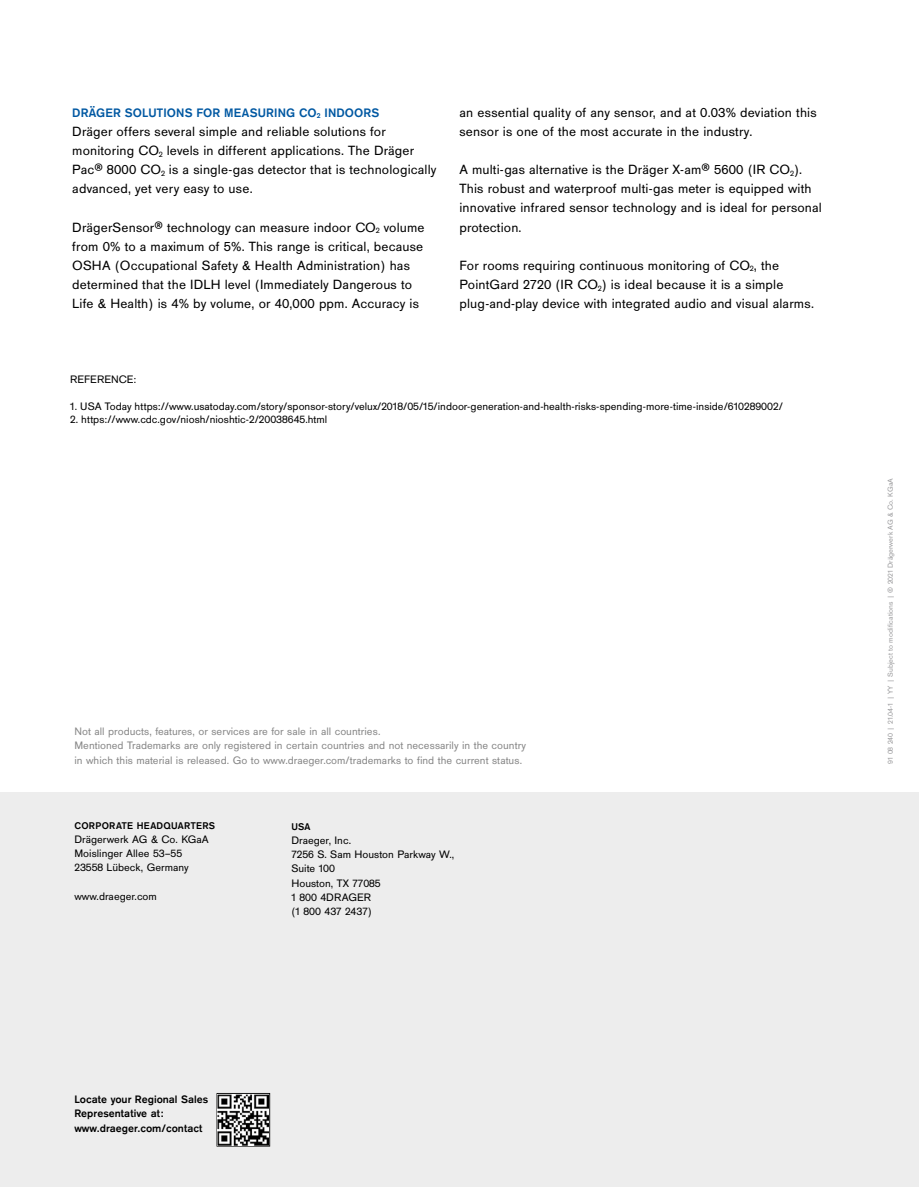
<style>
.page{position:relative;width:919px;height:1187px;background:#fff}
.page>*{position:absolute;margin:0;border:0;box-sizing:border-box;transform-origin:0 0}
.t1{font:13.8px/19px "Draeger San";letter-spacing:.01em;color:#000}
.t2{font:700 12.75px "Draeger San";letter-spacing:.01em;color:#0058a2}
.t3{font:11.25px/14.2px "Draeger San";color:#000}
.t4{font:11.25px/14.2px "Draeger San";color:#878787}
.t5{font:700 11.25px/14.2px "Draeger San";color:#000}
.t6{font:700 10.2px "Draeger San";letter-spacing:.025em;color:#000}
.t7{font:7.5px "Draeger San";color:#9c9c9e}
</style>
<div class="page">
<div style="left:0;top:792px;width:918px;height:394px;background:#ededed"></div>
<svg style="left:216px;top:1093px;width:54px;height:53px"></svg>
<img style="left:218px;top:1094px;width:51px;height:51px">
<p class="t2" style="left:72px;top:105px;width:309px">DRÄGER SOLUTIONS FOR MEASURING CO<sub>2</sub> INDOORS</p>
<p class="t1" style="left:72px;top:122px;width:365px">Dräger offers several simple and reliable solutions for monitoring CO<sub>2</sub> levels in different applications. The Dräger Pac® 8000 CO<sub>2</sub> is a single-gas detector that is technologically advanced, yet very easy to use.</p>
<p class="t1" style="left:72px;top:218px;width:354px">DrägerSensor® technology can measure indoor CO<sub>2</sub> volume from 0% to a maximum of 5%. This range is critical, because OSHA (Occupational Safety &amp; Health Administration) has determined that the IDLH level (Immediately Dangerous to Life &amp; Health) is 4% by volume, or 40,000 ppm. Accuracy is</p>
<p class="t1" style="left:459px;top:103px;width:359px">an essential quality of any sensor, and at 0.03% deviation this sensor is one of the most accurate in the industry.</p>
<p class="t1" style="left:459px;top:160px;width:364px">A multi-gas alternative is the Dräger X-am® 5600 (IR CO<sub>2</sub>).<br>This robust and waterproof multi-gas meter is equipped with innovative infrared sensor technology and is ideal for personal protection.</p>
<p class="t1" style="left:459px;top:256px;width:356px">For rooms requiring continuous monitoring of CO<sub>2</sub>, the<br>PointGard 2720 (IR CO<sub>2</sub>) is ideal because it is a simple plug-and-play device with integrated audio and visual alarms.</p>
<p class="t3" style="left:70px;top:372px;width:67px">REFERENCE:</p>
<p class="t3" style="left:70px;top:399px;width:714px">1. USA Today https://www.usatoday.com/story/sponsor-story/velux/2018/05/15/indoor-generation-and-health-risks-spending-more-time-inside/610289002/</p>
<p class="t3" style="left:70px;top:412px;width:258px">2. https://www.cdc.gov/niosh/nioshtic-2/20038645.html</p>
<p class="t4" style="left:74px;top:724px;width:453px">Not all products, features, or services are for sale in all countries.<br>Mentioned Trademarks are only registered in certain countries and not necessarily in the country in which this material is released. Go to www.draeger.com/trademarks to find the current status.</p>
<p class="t6" style="left:74px;top:819px;width:142px">CORPORATE HEADQUARTERS</p>
<p class="t3" style="left:74px;top:832px;width:136px">Drägerwerk AG &amp; Co. KGaA<br>Moislinger Allee 53–55<br>23558 Lübeck, Germany</p>
<p class="t3" style="left:74px;top:889px;width:84px">www.draeger.com</p>
<p class="t6" style="left:291px;top:820px;width:20px">USA</p>
<p class="t3" style="left:291px;top:833px;width:164px">Draeger, Inc.<br>7256 S. Sam Houston Parkway W.,<br>Suite 100<br>Houston, TX 77085<br>1 800 4DRAGER<br>(1 800 437 2437)</p>
<p class="t7" style="left:886px;top:763px;width:287px;rotate:-90deg">91 08 240 | 21.04-1 | YY | Subject to modifications | © 2021 Drägerwerk AG &amp; Co. KGaA</p>
<p class="t5" style="left:74px;top:1092px;width:135px">Locate your Regional Sales<br>Representative at: www.draeger.com/contact</p>
</div>
